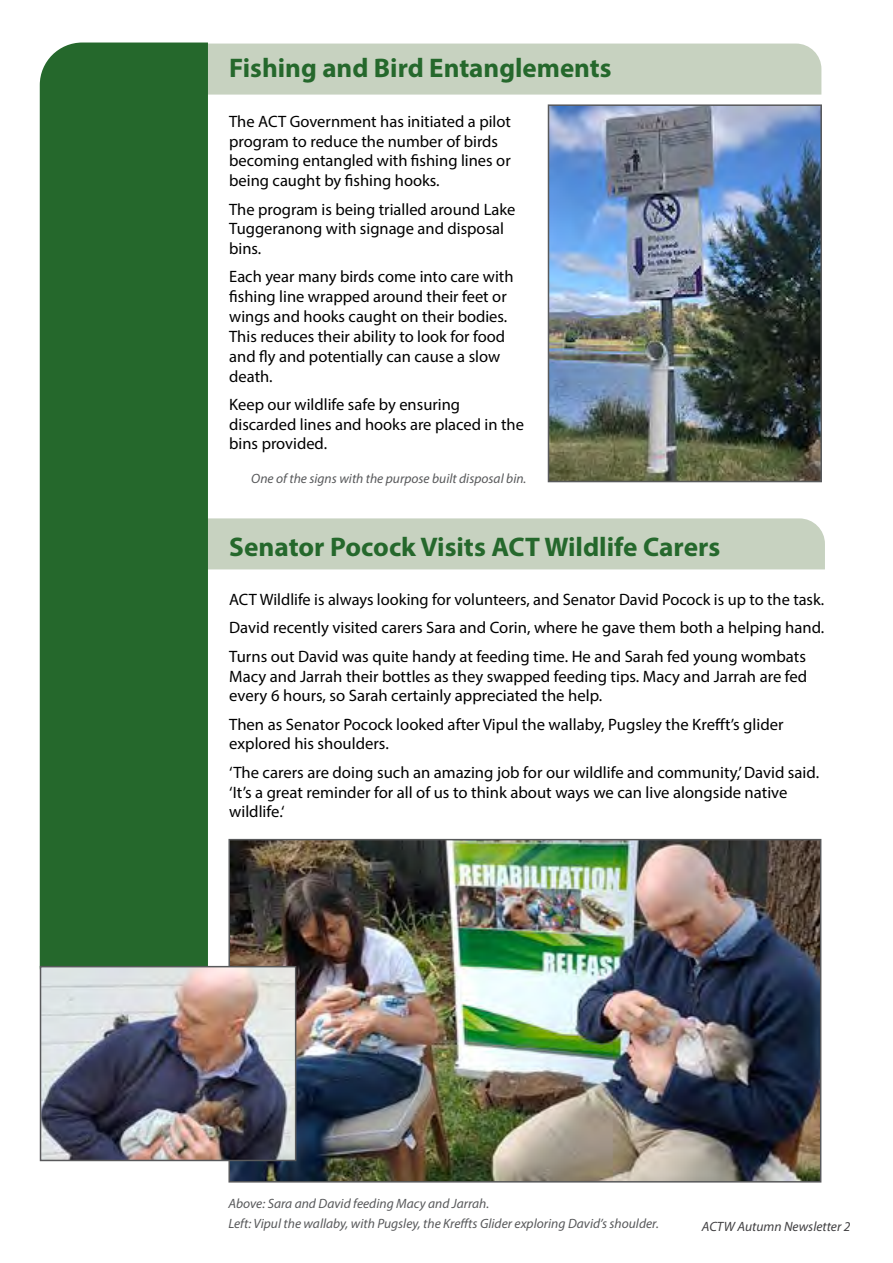
<style>
.page{position:relative;width:893px;height:1263px;background:#fff}
.page>*{position:absolute;margin:0;border:0;box-sizing:border-box;transform-origin:0 0}
.t1{font:700 27px "Myriad Pro";color:#25682c}
.t2{font:16.5px/19.8px "Myriad Pro";color:#000}
.t3{font:italic 13.5px/20.4px "Myriad Pro";color:#58595b}
.t4{font:italic 13.5px "Myriad Pro";color:#414042}
</style>
<div class="page">
<div style="left:208px;top:44px;width:613px;height:51px;background:#c7d2c0"></div>
<div style="left:208px;top:518px;width:617px;height:51px;background:#c7d2c0"></div>
<div style="left:40px;top:43px;width:168px;height:923px;background:#25682c"></div>
<img style="left:551px;top:107px;width:268px;height:372px">
<div style="left:548px;top:104px;width:274px;height:378px;border:2px solid #58595b"></div>
<img style="left:231px;top:842px;width:587px;height:337px">
<div style="left:228px;top:839px;width:593px;height:343px;border:2px solid #58595b"></div>
<img style="left:43px;top:969px;width:250px;height:189px">
<div style="left:40px;top:966px;width:256px;height:195px;border:2px solid #58595b"></div>
<h1 class="t1" style="left:229px;top:51px;width:384px">Fishing and Bird Entanglements</h1>
<p class="t2" style="left:229px;top:111px;width:283px">The ACT Government has initiated a pilot program to reduce the number of birds becoming entangled with fishing lines or being caught by fishing hooks.</p>
<p class="t2" style="left:229px;top:199px;width:288px">The program is being trialled around Lake<br>Tuggeranong with signage and disposal bins.</p>
<p class="t2" style="left:229px;top:267px;width:286px">Each year many birds come into care with fishing line wrapped around their feet or wings and hooks caught on their bodies.<br>This reduces their ability to look for food and fly and potentially can cause a slow death.</p>
<p class="t2" style="left:229px;top:394px;width:296px">Keep our wildlife safe by ensuring discarded lines and hooks are placed in the bins provided.</p>
<p class="t3" style="left:251px;top:468px;width:277px">One of the signs with the purpose built disposal bin.</p>
<h1 class="t1" style="left:229px;top:529px;width:493px">Senator Pocock Visits ACT Wildlife Carers</h1>
<p class="t2" style="left:229px;top:585px;width:597px;line-height:28.3px;text-align:justify">ACT Wildlife is always looking for volunteers, and Senator David Pocock is up to the task.<br>David recently visited carers Sara and Corin, where he gave them both a helping hand.<br>Turns out David was quite handy at feeding time. He and Sarah fed young wombats</p>
<p class="t2" style="left:229px;top:666px;width:580px">Macy and Jarrah their bottles as they swapped feeding tips. Macy and Jarrah are fed every 6 hours, so Sarah certainly appreciated the help.</p>
<p class="t2" style="left:229px;top:714px;width:556px">Then as Senator Pocock looked after Vipul the wallaby, Pugsley the Krefft’s glider explored his shoulders.</p>
<p class="t2" style="left:229px;top:762px;width:591px">‘The carers are doing such an amazing job for our wildlife and community,’ David said. ‘It’s a great reminder for all of us to think about ways we can live alongside native wildlife.‘</p>
<p class="t3" style="left:228px;top:1193px;width:432px">Above: Sara and David feeding Macy and Jarrah.<br>Left: Vipul the wallaby, with Pugsley, the Kreffts Glider exploring David’s shoulder.</p>
<p class="t4" style="left:702px;top:1218px;width:150px">ACTW Autumn Newsletter 2</p>
</div>
